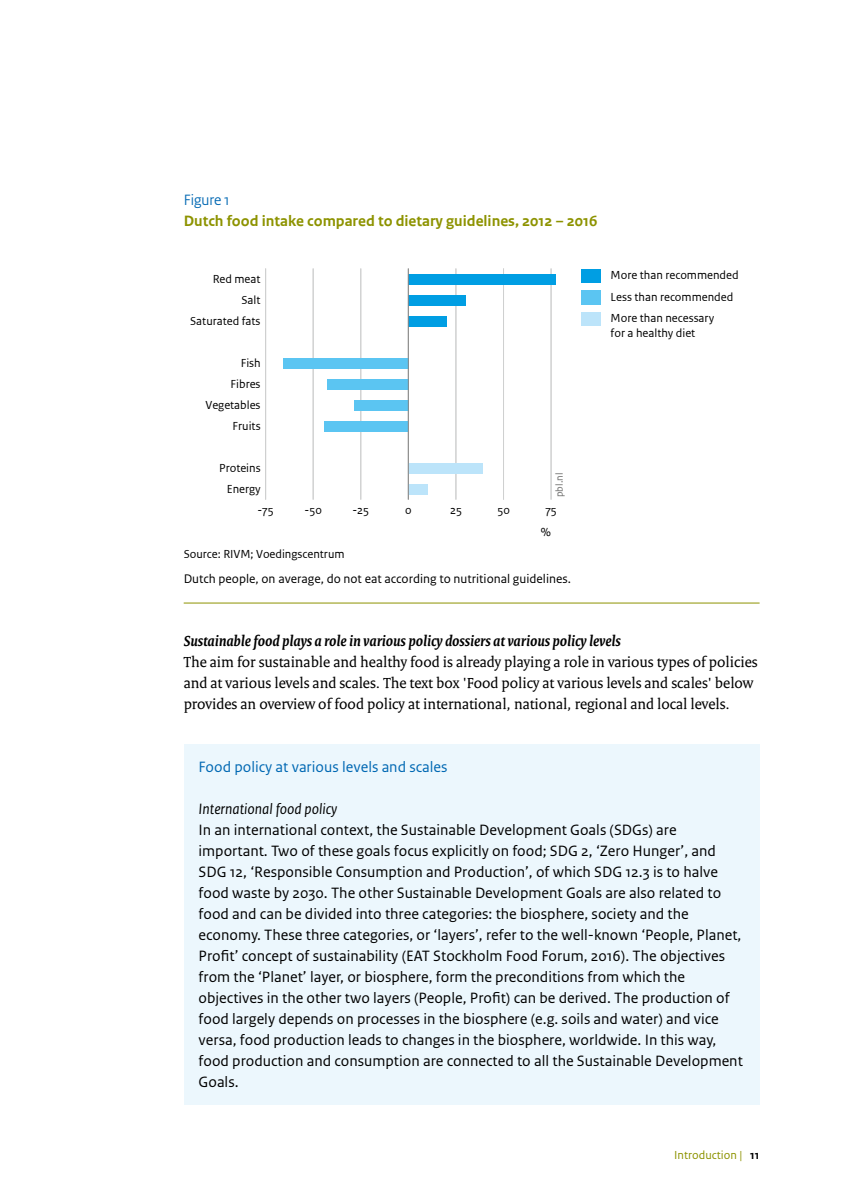
<style>
.page{position:relative;width:844px;height:1191px;background:#fff}
.page>*{position:absolute;margin:0;border:0;box-sizing:border-box;transform-origin:0 0}
.t1{font:15.75px/21px "Rijksoverheid Sans Text";color:#000}
.t2{font:15.75px/21px "Rijksoverheid Serif";color:#000}
.t3{font:italic 700 15.75px "Rijksoverheid Serif";color:#000}
.t4{font:700 15.75px "Rijksoverheid Sans Text TT";color:#8d9300}
.t5{font:15.75px "Rijksoverheid Sans Text";color:#0068b3}
.t6{font:italic 15.75px "Rijksoverheid Sans Text";color:#000}
.t7{font:15.75px "Rijksoverheid Sans Heading";color:#0068b3}
.t8{font:13.12px "Rijksoverheid Sans Text";color:#000}
.t9{font:12.25px/21px "Rijksoverheid Sans Text TT";color:#000;text-align:right}
.t10{font:12.25px "Rijksoverheid Sans Text";color:#8d9300}
.t11{font:10.5px "Rijksoverheid Sans Text TT";color:#6f6f6e}
.s1{font-weight:700;color:#000}
</style>
<div class="page">
<hr style="left:184px;top:602px;width:575px;height:1px;background:#8d9300">
<div style="left:184px;top:744px;width:575px;height:45px;background:#ecf7fd"></div>
<div style="left:184px;top:786px;width:575px;height:45px;background:#ecf7fd"></div>
<div style="left:184px;top:807px;width:575px;height:297px;background:#ecf7fd"></div>
<hr style="left:265px;top:268px;width:1px;height:231px;background:#cfd0d0">
<hr style="left:313px;top:268px;width:1px;height:231px;background:#cfd0d0">
<hr style="left:360px;top:268px;width:1px;height:231px;background:#cfd0d0">
<hr style="left:455px;top:268px;width:1px;height:231px;background:#cfd0d0">
<hr style="left:503px;top:268px;width:1px;height:231px;background:#cfd0d0">
<hr style="left:550px;top:268px;width:1px;height:231px;background:#cfd0d0">
<div style="left:408px;top:274px;width:147px;height:10px;background:#009ee3"></div>
<div style="left:408px;top:295px;width:57px;height:10px;background:#009ee3"></div>
<div style="left:408px;top:316px;width:38px;height:10px;background:#009ee3"></div>
<div style="left:283px;top:358px;width:125px;height:10px;background:#5bc5f2"></div>
<div style="left:327px;top:379px;width:81px;height:10px;background:#5bc5f2"></div>
<div style="left:354px;top:400px;width:54px;height:10px;background:#5bc5f2"></div>
<div style="left:324px;top:421px;width:84px;height:10px;background:#5bc5f2"></div>
<div style="left:408px;top:463px;width:75px;height:10px;background:#bce4fa"></div>
<div style="left:408px;top:484px;width:19px;height:10px;background:#bce4fa"></div>
<hr style="left:408px;top:268px;width:1px;height:231px;background:#878786">
<div style="left:580px;top:269px;width:20px;height:14px;background:#009ee3"></div>
<div style="left:580px;top:290px;width:20px;height:14px;background:#5bc5f2"></div>
<div style="left:580px;top:312px;width:20px;height:14px;background:#bce4fa"></div>
<p class="t7" style="left:184px;top:190px;width:47px">Figure 1</p>
<p class="t4" style="left:184px;top:212px;width:415px">Dutch food intake compared to dietary guidelines, 2012 – 2016</p>
<p class="t9" style="left:190px;top:269px;width:72px">Red meat<br>Salt<br>Saturated fats</p>
<p class="t9" style="left:205px;top:353px;width:57px">Fish<br>Fibres<br>Vegetables<br>Fruits</p>
<p class="t9" style="left:219px;top:458px;width:43px">Proteins</p>
<p class="t9" style="left:227px;top:479px;width:36px">Energy</p>
<p class="t9" style="left:257px;top:499px;width:18px">-75</p>
<p class="t9" style="left:304px;top:499px;width:19px">-50</p>
<p class="t9" style="left:352px;top:499px;width:18px">-25</p>
<p class="t9" style="left:405px;top:499px;width:8px">0</p>
<p class="t9" style="left:450px;top:499px;width:13px">25</p>
<p class="t9" style="left:497px;top:499px;width:14px">50</p>
<p class="t9" style="left:541px;top:499px;width:17px;line-height:22.4px;text-align:center">75 %</p>
<p class="t9" style="left:184px;top:543px;width:162px">Source: RIVM; Voedingscentrum</p>
<p class="t11" style="left:553px;top:497px;width:26px;rotate:-90deg">pbl.nl</p>
<p class="t8" style="left:184px;top:571px;width:388px">Dutch people, on average, do not eat according to nutritional guidelines.</p>
<p class="t9" style="left:610px;top:265px;width:129px;line-height:21.5px;text-align:left">More than recommended<br>Less than recommended<br>More than necessary</p>
<p class="t9" style="left:610px;top:323px;width:86px">for a healthy diet</p>
<p class="t3" style="left:184px;top:631px;width:438px">Sustainable food plays a role in various policy dossiers at various policy levels</p>
<p class="t2" style="left:184px;top:651px;width:575px">The aim for sustainable and healthy food is already playing a role in various types of policies and at various levels and scales. The text box 'Food policy at various levels and scales' below provides an overview of food policy at international, national, regional and local levels.</p>
<p class="t5" style="left:198px;top:757px;width:250px">Food policy at various levels and scales</p>
<p class="t6" style="left:198px;top:800px;width:140px">International food policy</p>
<p class="t1" style="left:198px;top:819px;width:545px">In an international context, the Sustainable Development Goals (SDGs) are important. Two of these goals focus explicitly on food; SDG 2, ‘Zero Hunger’, and SDG 12, ‘Responsible Consumption and Production’, of which SDG 12.3 is to halve food waste by 2030. The other Sustainable Development Goals are also related to food and can be divided into three categories: the biosphere, society and the economy. These three categories, or ‘layers’, refer to the well-known ‘People, Planet, Profit’ concept of sustainability (EAT Stockholm Food Forum, 2016). The objectives from the ‘Planet’ layer, or biosphere, form the preconditions from which the objectives in the other two layers (People, Profit) can be derived. The production of food largely depends on processes in the biosphere (e.g. soils and water) and vice versa, food production leads to changes in the biosphere, worldwide. In this way, food production and consumption are connected to all the Sustainable Development Goals.</p>
<p class="t10" style="left:674px;top:1148px;width:87px">Introduction | <span class="s1">11</span></p>
</div>
